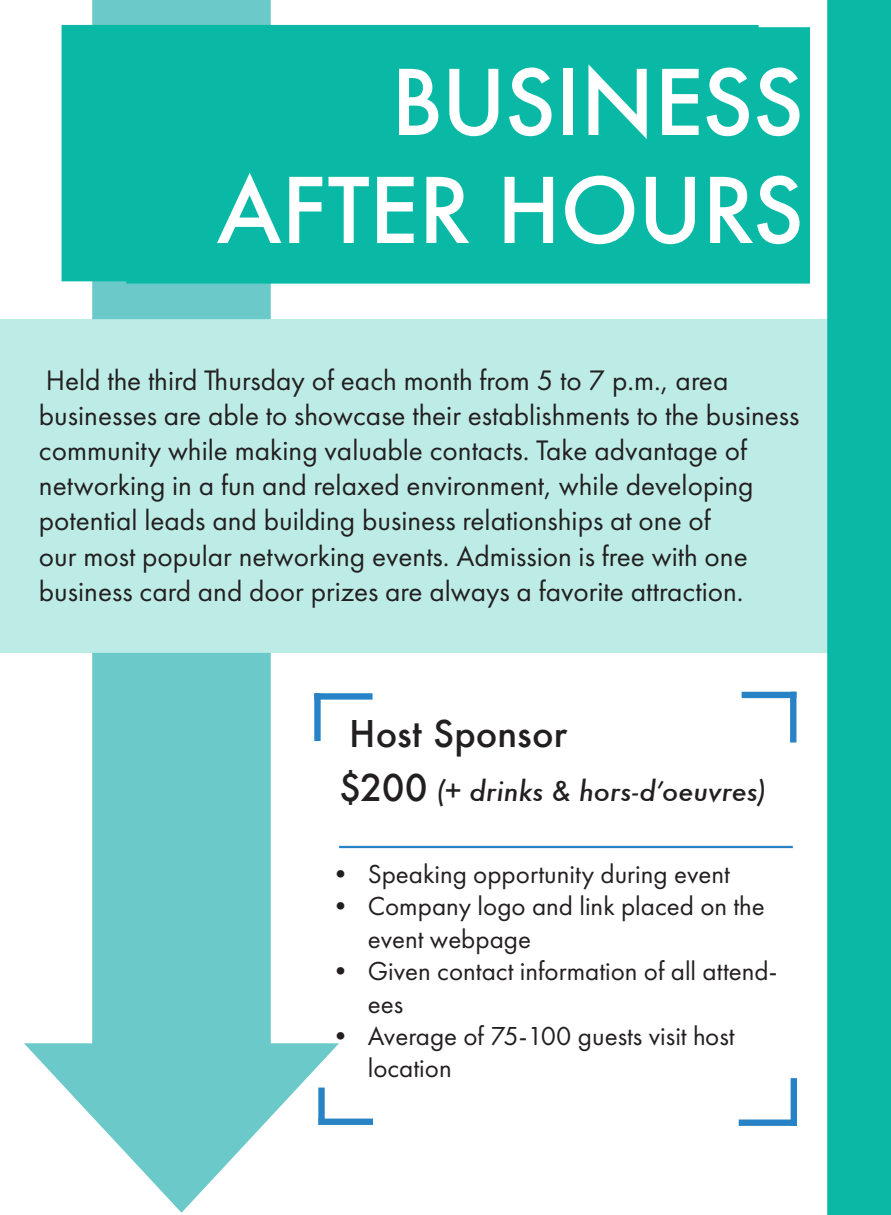
<style>
.page{position:relative;width:891px;height:1215px;background:#fff}
.page>*{position:absolute;margin:0;border:0;box-sizing:border-box;transform-origin:0 0}
.Page_title{font:500 87.75px "Futura";letter-spacing:-.005em;color:#fff}
.Page_title-2{font:500 36px "Futura";color:#231f20}
.Paragraph_Style_4{font:29.25px/35.1px "Futura PT";color:#231f20}
.t1{font:27px/32.4px "Futura PT";color:#231f20}
.Page_title-3{font:italic 500 27px "Futura";color:#231f20}
.s1{font-style:normal;font-size:36px}
</style>
<div class="page">
<div style="left:827px;top:0;width:64px;height:1215px;background:#09b9a6"></div>
<div style="left:92px;top:653px;width:179px;height:422px;background:#6cc9c9"></div>
<svg style="left:24px;top:1043px;width:315px;height:170px"></svg>
<div style="left:92px;top:0;width:179px;height:319px;background:#6cc9c9"></div>
<div style="left:62px;top:25px;width:697px;height:256px;background:#09b9a6"></div>
<div style="left:130px;top:30px;width:677px;height:250px;background:#09b9a6"></div>
<div style="left:126px;top:27px;width:684px;height:257px;border:6px solid #09b9a6"></div>
<svg style="left:0;top:319px;width:891px;height:334px;background:#afe8e2"></svg>
<hr style="left:339px;top:846px;width:454px;height:2px;background:#2783c5">
<div style="left:318px;top:1119px;width:55px;height:6px;background:#2783c5"></div>
<div style="left:318px;top:1088px;width:7px;height:32px;background:#2783c5"></div>
<div style="left:314px;top:693px;width:7px;height:48px;background:#2783c5"></div>
<div style="left:314px;top:693px;width:59px;height:7px;background:#2783c5"></div>
<div style="left:742px;top:692px;width:54px;height:6px;background:#2783c5"></div>
<div style="left:790px;top:692px;width:6px;height:51px;background:#2783c5"></div>
<div style="left:791px;top:1078px;width:6px;height:48px;background:#2783c5"></div>
<div style="left:739px;top:1120px;width:58px;height:6px;background:#2783c5"></div>
<p class="Page_title" style="left:391px;top:42px;width:414px">BUSINESS</p>
<p class="Page_title" style="left:217px;top:150px;width:588px">AFTER HOURS</p>
<p class="Paragraph_Style_4" style="left:39px;top:363px;width:762px">Held the third Thursday of each month from 5 to 7 p.m., area businesses are able to showcase their establishments to the business community while making valuable contacts. Take advantage of networking in a fun and relaxed environment, while developing potential leads and building business relationships at one of<br>our most popular networking events. Admission is free with one business card and door prizes are always a favorite attraction.</p>
<p class="Page_title-2" style="left:349px;top:709px;width:219px">Host Sponsor</p>
<p class="Page_title-3" style="left:339px;top:772px;width:429px"><span class="s1">$200</span> (+ drinks &amp; hors-d’oeuvres)</p>
<p class="t1" style="left:327px;top:858px;width:404px">• Speaking opportunity during event</p>
<p class="t1" style="left:368px;top:890px;width:398px;text-indent:-40px">• Company logo and link placed on the event webpage</p>
<p class="t1" style="left:368px;top:955px;width:411px;text-indent:-40px">• Given contact information of all attend&shy;ees</p>
<p class="t1" style="left:368px;top:1020px;width:369px;text-indent:-40px">• Average of 75-100 guests visit host location</p>
</div>
